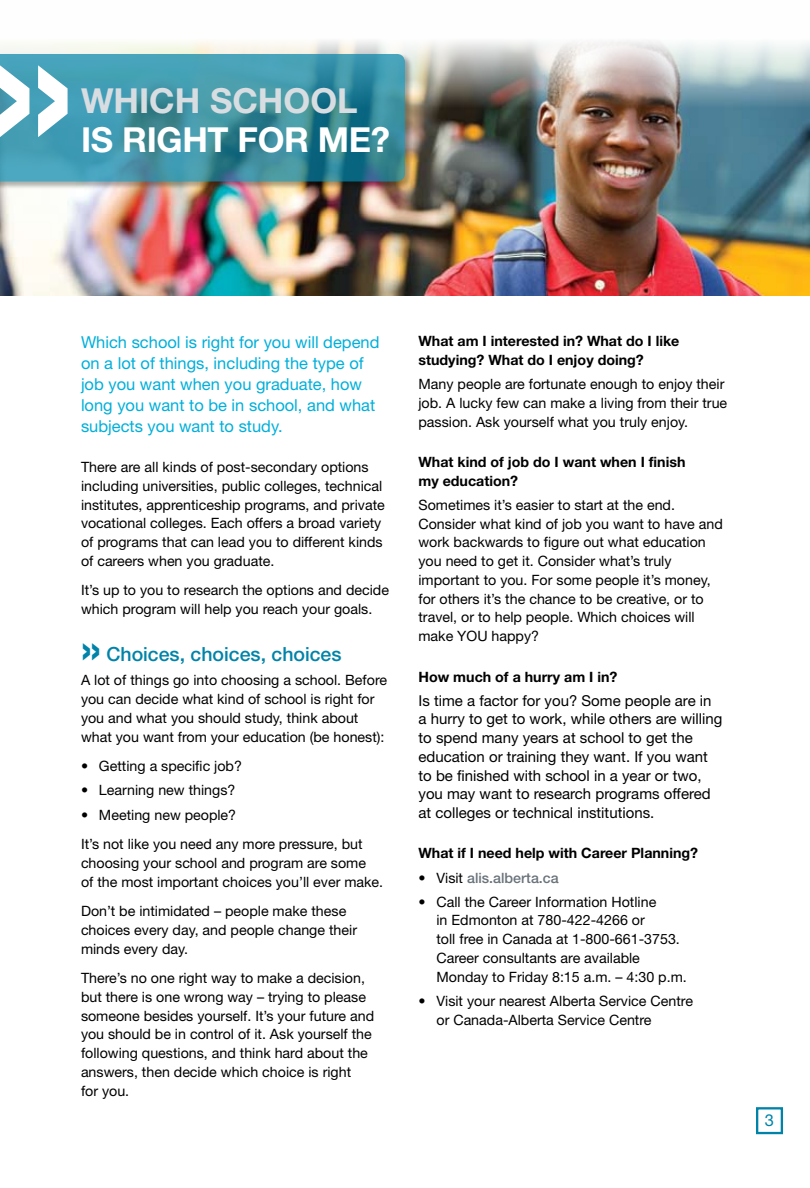
<style>
.page{position:relative;width:810px;height:1188px;background:#fff}
.page>*{position:absolute;margin:0;border:0;box-sizing:border-box;transform-origin:0 0}
.t1{font:700 45px "Helvetica Neue LT Std";color:#0083a9}
.t2{font:700 34.5px "Helvetica Neue LT Std";letter-spacing:-.01em;color:#fff}
.t3{font:700 34.5px "Helvetica Neue LT Std";color:#d8dde1}
.t4{font:500 19.5px "Helvetica Neue LT Std";color:#0083a9}
.t5{font:16.5px/21px "Helvetica Neue LT Std";color:#00afdb}
.t6{font:16.5px "Helvetica Neue LT Std";color:#0083a9}
.t7{font:15px/18.8px "Helvetica Neue LT Std";color:#000}
.t8{font:14.25px/18.8px "Helvetica Neue LT Std";color:#000}
.t9{font:700 14.25px/18.8px "Helvetica Neue LT Std";color:#000}
.t10{font:500 14.25px "Helvetica Neue LT Std";color:#6a737b}
.s1{font-weight:400;color:#000}
</style>
<div class="page">
<img style="left:0;top:40px;width:810px;height:256px">
<div style="left:756px;top:1107px;width:27px;height:27px;background:#fff;border:2px solid #0083a9"></div>
<div style="left:0;top:54px;width:414px;height:136px;background:#000;opacity:.45"></div>
<svg style="left:0;top:54px;width:405px;height:128px;background:#3d92a4"></svg>
<svg style="left:0;top:65px;width:68px;height:72px"></svg>
<h2 class="t3" style="left:81px;top:79px;width:278px">WHICH SCHOOL</h2>
<h2 class="t2" style="left:81px;top:118px;width:311px">IS RIGHT FOR ME?</h2>
<p class="t5" style="left:81px;top:331px;width:300px">Which school is right for you will depend on a lot of things, including the type of job you want when you graduate, how long you want to be in school, and what subjects you want to study.</p>
<p class="t8" style="left:81px;top:457px;width:305px">There are all kinds of post-secondary options including universities, public colleges, technical institutes, apprenticeship programs, and private vocational colleges. Each offers a broad variety of programs that can lead you to different kinds of careers when you graduate.</p>
<p class="t8" style="left:81px;top:581px;width:310px">It’s up to you to research the options and decide which program will help you reach your goals.</p>
<h1 class="t1" style="left:81px;top:620px;width:21px">»</h1>
<h3 class="t4" style="left:106px;top:643px;width:237px">Choices, choices, choices</h3>
<p class="t8" style="left:81px;top:671px;width:308px">A lot of things go into choosing a school. Before you can decide what kind of school is right for you and what you should study, think about what you want from your education (be honest):</p>
<p class="t8" style="left:81px;top:757px;width:163px">• Getting a specific job?</p>
<p class="t8" style="left:81px;top:781px;width:156px">• Learning new things?</p>
<p class="t8" style="left:81px;top:800px;width:283px;line-height:29.5px">• Meeting new people?<br>It’s not like you need any more pressure, but</p>
<p class="t8" style="left:81px;top:853px;width:304px">choosing your school and program are some<br>of the most important choices you’ll ever make.</p>
<p class="t8" style="left:81px;top:902px;width:278px">Don’t be intimidated – people make these choices every day, and people change their minds every day.</p>
<p class="t8" style="left:81px;top:969px;width:295px">There’s no one right way to make a decision, but there is one wrong way – trying to please someone besides yourself. It’s your future and you should be in control of it. Ask yourself the following questions, and think hard about the answers, then decide which choice is right<br>for you.</p>
<p class="t9" style="left:418px;top:331px;width:262px">What am I interested in? What do I like studying? What do I enjoy doing?</p>
<p class="t8" style="left:418px;top:375px;width:310px">Many people are fortunate enough to enjoy their job. A lucky few can make a living from their true passion. Ask yourself what you truly enjoy.</p>
<p class="t9" style="left:418px;top:452px;width:268px">What kind of job do I want when I finish my education?</p>
<p class="t8" style="left:418px;top:495px;width:306px">Sometimes it’s easier to start at the end.<br>Consider what kind of job you want to have and work backwards to figure out what education you need to get it. Consider what’s truly important to you. For some people it’s money, for others it’s the chance to be creative, or to travel, or to help people. Which choices will make YOU happy?</p>
<p class="t9" style="left:418px;top:667px;width:200px">How much of a hurry am I in?</p>
<p class="t7" style="left:418px;top:691px;width:305px">Is time a factor for you? Some people are in a hurry to get to work, while others are willing to spend many years at school to get the education or training they want. If you want to be finished with school in a year or two, you may want to research programs offered at colleges or technical institutions.</p>
<p class="t9" style="left:418px;top:844px;width:281px">What if I need help with Career Planning?</p>
<p class="t10" style="left:418px;top:869px;width:142px"><span class="s1">• Visit</span> alis.alberta.ca</p>
<p class="t8" style="left:436px;top:892px;width:252px;text-indent:-18px">• Call the Career Information Hotline<br>in Edmonton at 780-422-4266 or<br>toll free in Canada at 1-800-661-3753.<br>Career consultants are available Monday to Friday 8:15 a.m. – 4:30 p.m.</p>
<p class="t8" style="left:436px;top:991px;width:258px;text-indent:-18px">• Visit your nearest Alberta Service Centre or Canada-Alberta Service Centre</p>
<p class="t6" style="left:765px;top:1111px;width:11px">3</p>
</div>
